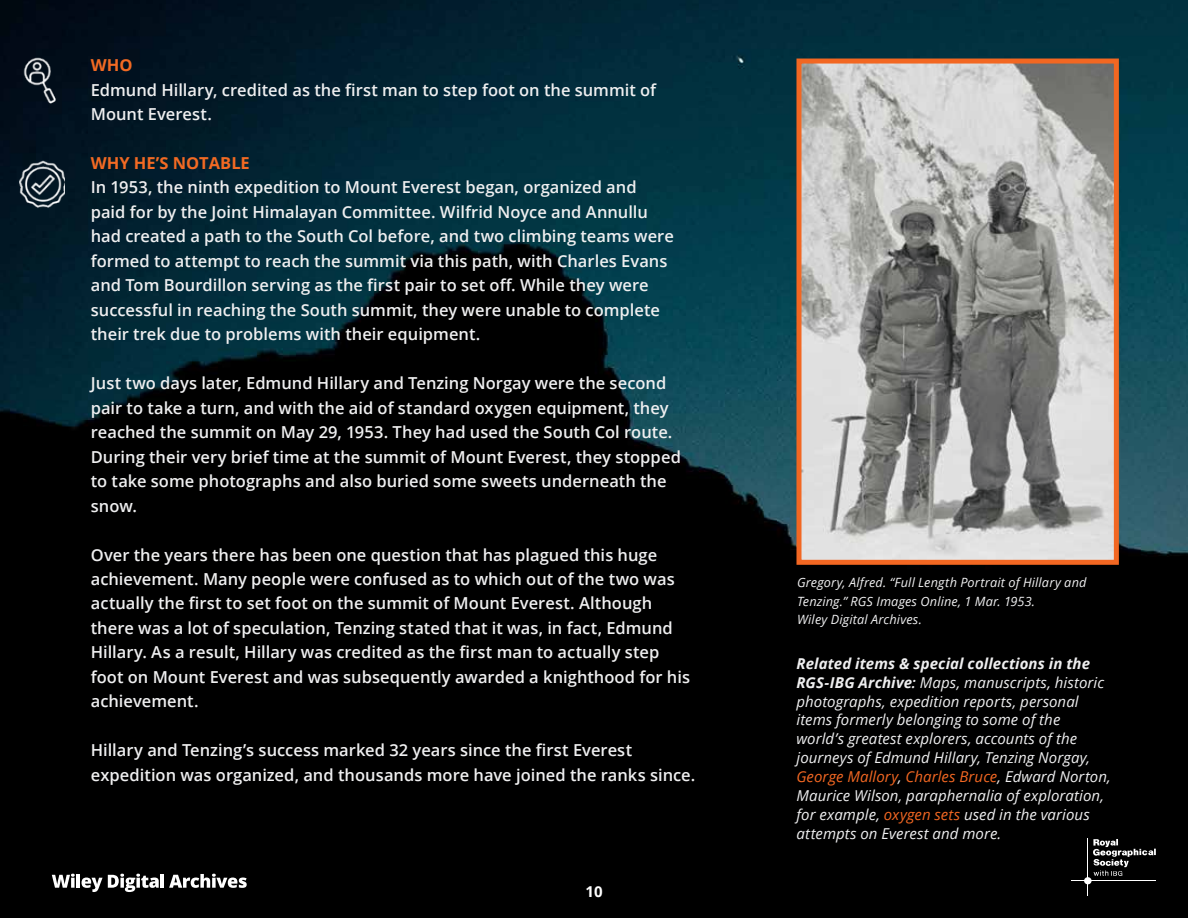
<style>
.page{position:relative;width:1188px;height:918px;background:#fff}
.page>*{position:absolute;margin:0;border:0;box-sizing:border-box;transform-origin:0 0}
.t1{font:600 16.5px/24.5px "Open Sans";color:#efeff0}
.t2{font:600 16.5px/24.5px "Open Sans";color:#efeff0}
.t3{font:700 16.5px "Open Sans";color:#f26a23}
.t4{font:italic 15px/18.9px "Open Sans";letter-spacing:.005em;color:#efeff0}
.t5{font:700 15px "Open Sans";color:#fff}
.t6{font:italic 12.75px/18.3px "Open Sans";letter-spacing:.01em;color:#efeff0}
.s1{font-weight:700}
.s2{font-weight:600}
.s3{color:#f26722}
</style>
<div class="page">
<img style="left:0;top:0;width:1188px;height:918px">
<img style="left:20px;top:160px;width:45px;height:57px">
<img style="left:802px;top:65px;width:311px;height:494px">
<div style="left:796px;top:59px;width:323px;height:506px;border:5px solid #f26722"></div>
<img style="left:20px;top:56px;width:45px;height:58px">
<hr style="left:1071px;top:881px;width:85px;height:1px;background:#fff">
<svg style="left:1093px;top:839px;width:63px;height:37px;background:#333"></svg>
<hr style="left:1088px;top:839px;width:1px;height:57px;background:#fff">
<div style="left:1084px;top:877px;width:8px;height:7px;background:#fff;border-radius:50%"></div>
<svg style="left:52px;top:874px;width:23px;height:14px"></svg>
<hr style="left:77px;top:874px;width:3px;height:14px;background:#fff">
<svg style="left:82px;top:874px;width:77px;height:18px"></svg>
<hr style="left:161px;top:874px;width:3px;height:14px;background:#fff">
<svg style="left:169px;top:874px;width:78px;height:14px"></svg>
<p class="t3" style="left:91px;top:54px;width:43px">WHO</p>
<p class="t2" style="left:91px;top:77px;width:567px">Edmund Hillary, credited as the first man to step foot on the summit of<br>Mount Everest.</p>
<p class="t3" style="left:91px;top:151px;width:161px">WHY HE’S NOTABLE</p>
<p class="t1" style="left:91px;top:175px;width:585px">In 1953, the ninth expedition to Mount Everest began, organized and paid for by the Joint Himalayan Committee. Wilfrid Noyce and Annullu had created a path to the South Col before, and two climbing teams were formed to attempt to reach the summit via this path, with Charles Evans and Tom Bourdillon serving as the first pair to set off. While they were successful in reaching the South summit, they were unable to complete their trek due to problems with their equipment.</p>
<p class="t1" style="left:91px;top:371px;width:592px">Just two days later, Edmund Hillary and Tenzing Norgay were the second pair to take a turn, and with the aid of standard oxygen equipment, they reached the summit on May 29, 1953. They had used the South Col route.<br>During their very brief time at the summit of Mount Everest, they stopped to take some photographs and also buried some sweets underneath the snow.</p>
<p class="t1" style="left:91px;top:542px;width:601px">Over the years there has been one question that has plagued this huge achievement. Many people were confused as to which out of the two was actually the first to set foot on the summit of Mount Everest. Although there was a lot of speculation, Tenzing stated that it was, in fact, Edmund Hillary. As a result, Hillary was credited as the first man to actually step foot on Mount Everest and was subsequently awarded a knighthood for his achievement.</p>
<p class="t1" style="left:91px;top:738px;width:606px">Hillary and Tenzing’s success marked 32 years since the first Everest expedition was organized, and thousands more have joined the ranks since.</p>
<p class="t5" style="left:585px;top:880px;width:19px">10</p>
<p class="t6" style="left:797px;top:573px;width:291px">Gregory, Alfred. “Full Length Portrait of Hillary and<br>Tenzing.” RGS Images Online, 1 Mar. 1953.<br>Wiley Digital Archives.</p>
<p class="t4" style="left:796px;top:653px;width:316px"><span class="s1">Related items &amp; special collections in the RGS-IBG Archive</span><span class="s2">:</span> Maps, manuscripts, historic photographs, expedition reports, personal items formerly belonging to some of the world’s greatest explorers, accounts of the journeys of Edmund Hillary, Tenzing Norgay, <span class="s3">George Mallory</span>, <span class="s3">Charles Bruce</span>, Edward Norton, Maurice Wilson, paraphernalia of exploration, for example, <span class="s3">oxygen sets</span> used in the various attempts on Everest and more.</p>
</div>
